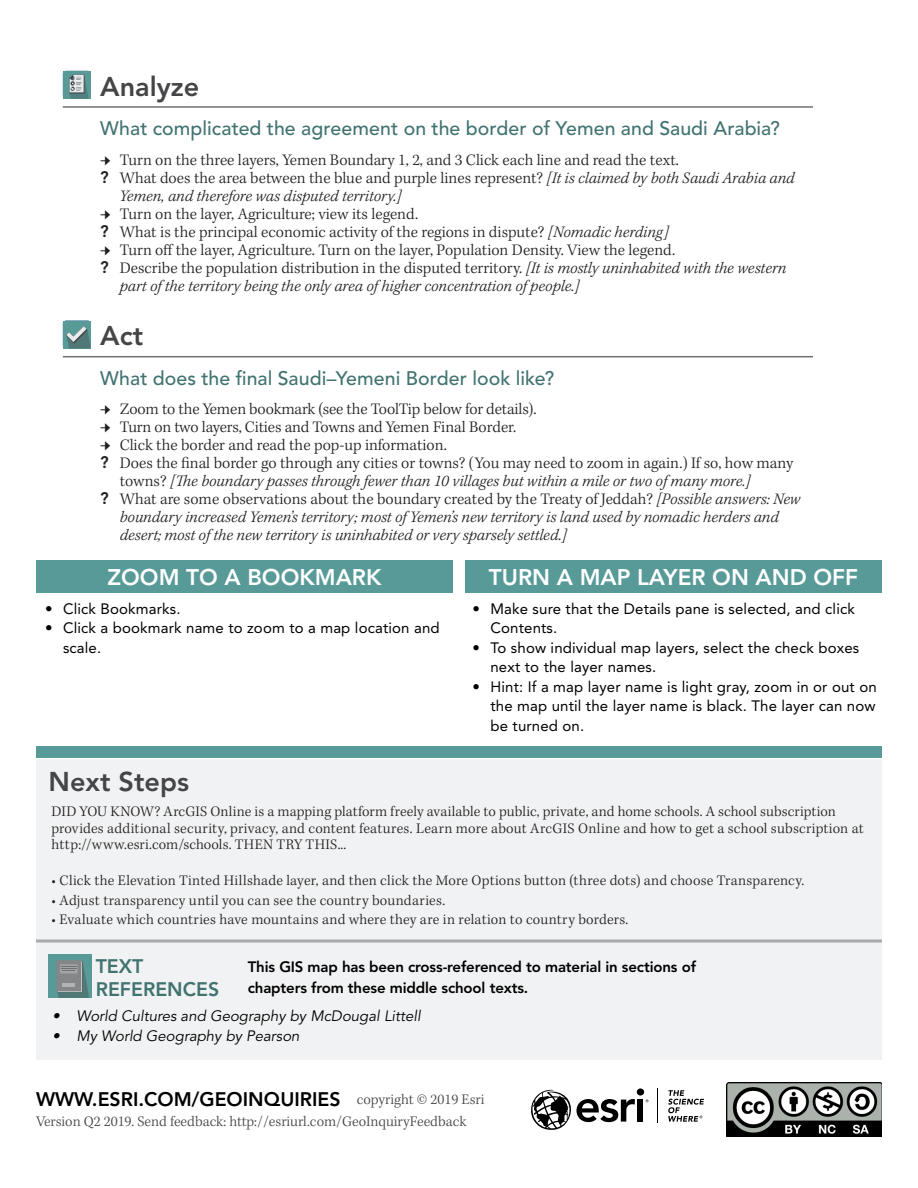
<style>
.page{position:relative;width:918px;height:1188px;background:#fff}
.page>*{position:absolute;margin:0;border:0;box-sizing:border-box;transform-origin:0 0}
.Content_Head{font:800 27px "Avenir LT Std";color:#454548}
.Next_Steps{font:800 27px "Avenir LT Std";color:#454548}
.t1{font:800 22.5px "Avenir LT Std";color:#fff}
.Content_Subhead_Worl{font:500 19.5px "Avenir LT Std";letter-spacing:.005em;color:#417371}
.t2{font:800 19.5px "Avenir LT Std";color:#000}
.t3{font:800 19.5px/23.4px "Avenir LT Std";color:#417371}
.t4{font:300 16.5px/18px "Kepler Std";color:#231f20}
.t5{font:italic 300 16.5px/18px "Kepler Std";color:#231f20}
.Section_Font_Bullets{font:300 15px/16.5px "Kepler Std";letter-spacing:.015em;color:#231f20}
.t6{font:15px/19.5px "Avenir LT Std";letter-spacing:.01em;color:#000}
.Content_Head-2{font:800 15px/21px "Avenir LT Std";letter-spacing:-.01em;color:#000}
.Content_Head-3{font:300 15px "Kepler Std";color:#454548}
.t7{font:italic 15px "Avenir LT Std";color:#000}
.s1{font-family:"Avenir LT Std";font-weight:800;font-style:normal}
.s2{font-style:normal}
.s3{font-family:"Avenir LT Std";font-weight:800}
.s4{font-style:italic}
</style>
<div class="page">
<hr style="left:63px;top:106px;width:750px;height:2px;background:#6d6f70">
<hr style="left:63px;top:356px;width:750px;height:1px;background:#6d6f70">
<div style="left:36px;top:759px;width:846px;height:301px;background:#f1f2f3"></div>
<div style="left:36px;top:746px;width:846px;height:12px;background:#579a97"></div>
<div style="left:638px;top:1100px;width:5px;height:22px;background:#000"></div>
<div style="left:637px;top:1088px;width:7px;height:8px;background:#000;border-radius:50%"></div>
<hr style="left:657px;top:1088px;width:1px;height:35px;background:#000">
<svg style="left:531px;top:1089px;width:104px;height:41px"></svg>
<svg style="left:668px;top:1090px;width:36px;height:32px"></svg>
<img style="left:726px;top:1082px;width:156px;height:55px">
<div style="left:465px;top:560px;width:417px;height:32px;background:#579a97"></div>
<div style="left:36px;top:560px;width:417px;height:32px;background:#579a97"></div>
<div style="left:48px;top:955px;width:43px;height:43px;background:#579a97"></div>
<hr style="left:81px;top:960px;width:1px;height:31px;background:#383b3d">
<div style="left:56px;top:960px;width:25px;height:31px;background:#7c898a"></div>
<svg style="left:56px;top:961px;width:33px;height:37px"></svg>
<hr style="left:36px;top:940px;width:846px;height:3px;background:#a8a9ad">
<div style="left:63px;top:71px;width:28px;height:28px;background:#579a97"></div>
<svg style="left:69px;top:75px;width:20px;height:24px"></svg>
<div style="left:63px;top:321px;width:28px;height:27px;background:#579a97"></div>
<svg style="left:66px;top:326px;width:25px;height:22px"></svg>
<p class="Content_Head" style="left:100px;top:70px;width:101px">Analyze</p>
<p class="Content_Subhead_Worl" style="left:100px;top:117px;width:681px">What complicated the agreement on the border of Yemen and Saudi Arabia?</p>
<p class="t4" style="left:120px;top:151px;width:561px">Turn on the three layers, Yemen Boundary 1, 2, and 3 Click each line and read the text.</p>
<p class="t5" style="left:120px;top:169px;width:676px;text-indent:-20px"><span class="s1">?</span> <span class="s2">What does the area between the blue and purple lines represent?</span> [It is claimed by both Saudi Arabia and<br>Yemen, and therefore was disputed territory.]</p>
<p class="t4" style="left:120px;top:205px;width:300px">Turn on the layer, Agriculture; view its legend.</p>
<p class="t4" style="left:100px;top:223px;width:570px"><span class="s3">?</span> What is the principal economic activity of the regions in dispute? <span class="s4">[Nomadic herding]</span></p>
<p class="t4" style="left:120px;top:241px;width:557px">Turn off the layer, Agriculture. Turn on the layer, Population Density. View the legend.</p>
<p class="t5" style="left:120px;top:259px;width:668px;text-indent:-20px"><span class="s1">?</span> <span class="s2">Describe the population distribution in the disputed territory.</span> [It is mostly uninhabited with the western part of the territory being the only area of higher concentration of people.]</p>
<p class="Content_Head" style="left:100px;top:320px;width:45px">Act</p>
<p class="Content_Subhead_Worl" style="left:100px;top:367px;width:456px">What does the final Saudi–Yemeni Border look like?</p>
<p class="t4" style="left:120px;top:400px;width:418px">Zoom to the Yemen bookmark (see the ToolTip below for details).</p>
<p class="t4" style="left:120px;top:418px;width:398px">Turn on two layers, Cities and Towns and Yemen Final Border.</p>
<p class="t4" style="left:120px;top:436px;width:329px">Click the border and read the pop-up information.</p>
<p class="t4" style="left:120px;top:454px;width:675px;text-indent:-20px"><span class="s3">?</span> Does the final border go through any cities or towns? (You may need to zoom in again.) If so, how many towns? <span class="s4">[The boundary passes through fewer than 10 villages but within a mile or two of many more.]</span></p>
<p class="t5" style="left:120px;top:490px;width:682px;text-indent:-20px"><span class="s1">?</span> <span class="s2">What are some observations about the boundary created by the Treaty of Jeddah?</span> [Possible answers: New boundary increased Yemen’s territory; most of Yemen’s new territory is land used by nomadic herders and desert; most of the new territory is uninhabited or very sparsely settled.]</p>
<p class="t1" style="left:107px;top:564px;width:276px">ZOOM TO A BOOKMARK</p>
<p class="t1" style="left:489px;top:564px;width:371px">TURN A MAP LAYER ON AND OFF</p>
<p class="t6" style="left:45px;top:599px;width:137px">• Click Bookmarks.</p>
<p class="t6" style="left:63px;top:618px;width:378px;text-indent:-18px">• Click a bookmark name to zoom to a map location and scale.</p>
<p class="t6" style="left:490px;top:599px;width:366px;text-indent:-18px">• Make sure that the Details pane is selected, and click<br>Contents.</p>
<p class="t6" style="left:490px;top:638px;width:370px;text-indent:-18px">• To show individual map layers, select the check boxes next to the layer names.</p>
<p class="t6" style="left:490px;top:677px;width:388px;text-align:justify;text-indent:-18px">• Hint: If a map layer name is light gray, zoom in or out on the map until the layer name is black. The layer can now be turned on.</p>
<p class="Next_Steps" style="left:49px;top:765px;width:142px">Next Steps</p>
<p class="Section_Font_Bullets" style="left:52px;top:804px;width:814px">DID YOU KNOW? ArcGIS Online is a mapping platform freely available to public, private, and home schools. A school subscription provides additional security, privacy, and content features. Learn more about ArcGIS Online and how to get a school subscription at http://www.esri.com/schools. THEN TRY THIS...</p>
<p class="Section_Font_Bullets" style="left:52px;top:873px;width:754px">• Click the Elevation Tinted Hillshade layer, and then click the More Options button (three dots) and choose Transparency.</p>
<p class="Section_Font_Bullets" style="left:52px;top:892px;width:395px">• Adjust transparency until you can see the country boundaries.</p>
<p class="Section_Font_Bullets" style="left:52px;top:912px;width:578px">• Evaluate which countries have mountains and where they are in relation to country borders.</p>
<p class="t3" style="left:96px;top:954px;width:125px">TEXT<br>REFERENCES</p>
<p class="t7" style="left:52px;top:1008px;width:370px">• World Cultures and Geography by McDougal Littell</p>
<p class="t7" style="left:52px;top:1027px;width:249px">• My World Geography by Pearson</p>
<p class="Content_Head-2" style="left:248px;top:957px;width:450px">This GIS map has been cross-referenced to material in sections of chapters from these middle school texts.</p>
<p class="t2" style="left:36px;top:1088px;width:306px">WWW.ESRI.COM/GEOINQUIRIES</p>
<p class="Content_Head-3" style="left:36px;top:1113px;width:432px">Version Q2 2019. Send feedback: http://esriurl.com/GeoInquiryFeedback</p>
<p class="Content_Head-3" style="left:357px;top:1091px;width:129px">copyright © 2019 Esri</p>
</div>
